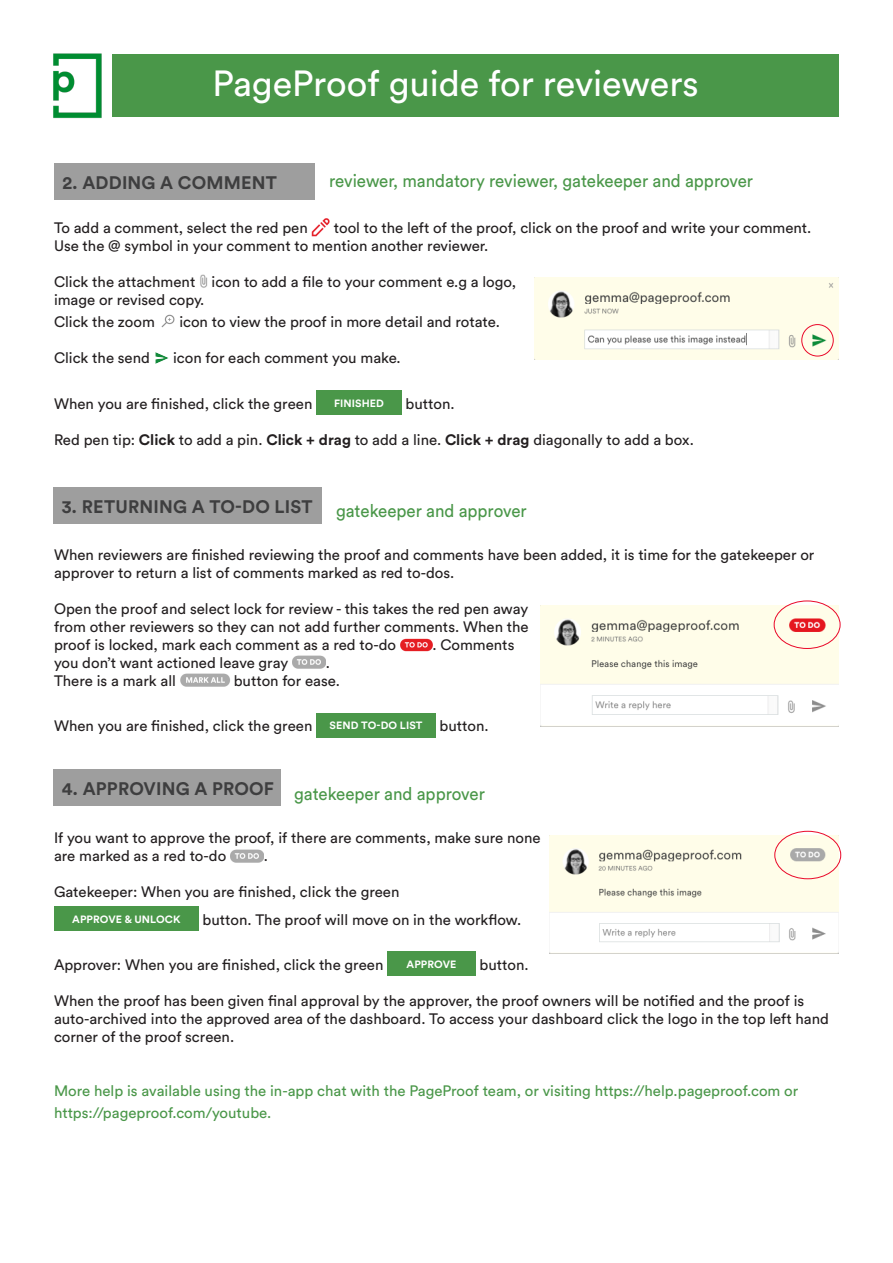
<style>
.page{position:relative;width:893px;height:1263px;background:#fff}
.page>*{position:absolute;margin:0;border:0;box-sizing:border-box;transform-origin:0 0}
.t1{font:36px "Circular Pro";color:#fff}
.t2{font:18px "Circular Pro";color:#4a9749;scale:.94 1}
.Major_Heading{font:700 18px "Circular Pro";letter-spacing:.01em;color:#3e3e3f}
.BodyCopy{font:15px/18px "Circular Pro";color:#231f20}
.t3{font:15px/21.6px "Circular Pro";color:#4a9749}
.t4{font:700 10.5px "Circular Pro";letter-spacing:.01em;color:#fff}
.s1{font-weight:700}
</style>
<div class="page">
<img style="left:53px;top:53px;width:49px;height:66px">
<div style="left:113px;top:54px;width:726px;height:63px;background:#4a9749"></div>
<img style="left:312px;top:218px;width:18px;height:18px">
<img style="left:200px;top:274px;width:8px;height:14px">
<img style="left:161px;top:314px;width:14px;height:14px">
<img style="left:155px;top:353px;width:14px;height:11px">
<div style="left:316px;top:390px;width:86px;height:25px;background:#4a9749"></div>
<img style="left:400px;top:638px;width:33px;height:13px">
<img style="left:292px;top:655px;width:34px;height:14px">
<img style="left:180px;top:673px;width:50px;height:14px">
<div style="left:316px;top:713px;width:120px;height:24px;background:#4a9749"></div>
<img style="left:230px;top:849px;width:34px;height:13px">
<div style="left:54px;top:906px;width:145px;height:24px;background:#4a9749"></div>
<div style="left:387px;top:951px;width:89px;height:25px;background:#4a9749"></div>
<img style="left:535px;top:278px;width:304px;height:81px">
<img style="left:540px;top:605px;width:299px;height:122px">
<img style="left:550px;top:835px;width:289px;height:118px">
<div style="left:54px;top:164px;width:260px;height:36px;background:#9e9e9e"></div>
<div style="left:53px;top:488px;width:269px;height:36px;background:#9e9e9e"></div>
<div style="left:53px;top:769px;width:228px;height:36px;background:#9e9e9e"></div>
<div style="left:801px;top:324px;width:33px;height:32px;border:1px solid #ea0829;border-radius:50%"></div>
<div style="left:774px;top:831px;width:67px;height:48px;border:1px solid #ea0829;border-radius:50%"></div>
<div style="left:774px;top:601px;width:66px;height:48px;border:1px solid #ea0829;border-radius:50%"></div>
<h1 class="t1" style="left:213px;top:59px;width:488px">PageProof guide for reviewers</h1>
<p class="Major_Heading" style="left:63px;top:170px;width:216px">2. ADDING A COMMENT</p>
<p class="t2" style="left:329px;top:169px;width:453px">reviewer, mandatory reviewer, gatekeeper and approver</p>
<p class="BodyCopy" style="left:54px;top:218px;width:759px;text-indent:280px">tool to the left of the proof, click on the proof and write your comment.<br>Use the @ symbol in your comment to mention another reviewer.</p>
<p class="BodyCopy" style="left:54px;top:272px;width:464px">Click the attachment icon to add a file to your comment e.g a logo, image or revised copy.</p>
<p class="BodyCopy" style="left:54px;top:312px;width:102px">Click the zoom</p>
<p class="BodyCopy" style="left:179px;top:312px;width:322px">icon to view the proof in more detail and rotate.</p>
<p class="BodyCopy" style="left:54px;top:348px;width:97px">Click the send</p>
<p class="BodyCopy" style="left:173px;top:348px;width:229px">icon for each comment you make.</p>
<p class="BodyCopy" style="left:54px;top:394px;width:260px">When you are finished, click the green</p>
<p class="t4" style="left:334px;top:396px;width:51px">FINISHED</p>
<p class="BodyCopy" style="left:406px;top:394px;width:51px">button.</p>
<p class="BodyCopy" style="left:54px;top:430px;width:641px">Red pen tip: <span class="s1">Click</span> to add a pin. <span class="s1">Click + drag</span> to add a line. <span class="s1">Click + drag</span> diagonally to add a box.</p>
<p class="BodyCopy" style="left:54px;top:218px;width:255px">To add a comment, select the red pen</p>
<p class="Major_Heading" style="left:62px;top:494px;width:252px">3. RETURNING A TO-DO LIST</p>
<p class="t2" style="left:336px;top:498px;width:204px">gatekeeper and approver</p>
<p class="BodyCopy" style="left:54px;top:545px;width:762px">When reviewers are finished reviewing the proof and comments have been added, it is time for the gatekeeper or approver to return a list of comments marked as red to-dos.</p>
<p class="BodyCopy" style="left:54px;top:599px;width:476px;text-align:justify">Open the proof and select lock for review - this takes the red pen away from other reviewers so they can not add further comments. When the proof is locked, mark each comment as a red to-do</p>
<p class="BodyCopy" style="left:433px;top:635px;width:83px">. Comments</p>
<p class="BodyCopy" style="left:54px;top:653px;width:236px">you don’t want actioned leave gray</p>
<p class="BodyCopy" style="left:326px;top:653px;width:6px">.</p>
<p class="BodyCopy" style="left:54px;top:671px;width:123px">There is a mark all</p>
<p class="BodyCopy" style="left:234px;top:671px;width:108px">button for ease.</p>
<p class="BodyCopy" style="left:54px;top:716px;width:260px">When you are finished, click the green</p>
<p class="t4" style="left:329px;top:718px;width:95px">SEND TO-DO LIST</p>
<p class="BodyCopy" style="left:440px;top:716px;width:51px">button.</p>
<p class="Major_Heading" style="left:62px;top:776px;width:214px">4. APPROVING A PROOF</p>
<p class="t2" style="left:294px;top:781px;width:204px">gatekeeper and approver</p>
<p class="BodyCopy" style="left:54px;top:828px;width:488px">If you want to approve the proof, if there are comments, make sure none are marked as a red to-do</p>
<p class="BodyCopy" style="left:264px;top:846px;width:6px">.</p>
<p class="BodyCopy" style="left:54px;top:882px;width:347px">Gatekeeper: When you are finished, click the green</p>
<p class="t4" style="left:72px;top:912px;width:110px">APPROVE &amp; UNLOCK</p>
<p class="BodyCopy" style="left:203px;top:910px;width:320px">button. The proof will move on in the workflow.</p>
<p class="BodyCopy" style="left:54px;top:955px;width:331px">Approver: When you are finished, click the green</p>
<p class="t4" style="left:407px;top:957px;width:51px">APPROVE</p>
<p class="BodyCopy" style="left:480px;top:955px;width:51px">button.</p>
<p class="BodyCopy" style="left:54px;top:991px;width:776px">When the proof has been given final approval by the approver, the proof owners will be notified and the proof is auto-archived into the approved area of the dashboard. To access your dashboard click the logo in the top left hand corner of the proof screen.</p>
<p class="t3" style="left:54px;top:1079px;width:746px">More help is available using the in-app chat with the PageProof team, or visiting https://help.pageproof.com or https://pageproof.com/youtube.</p>
</div>
